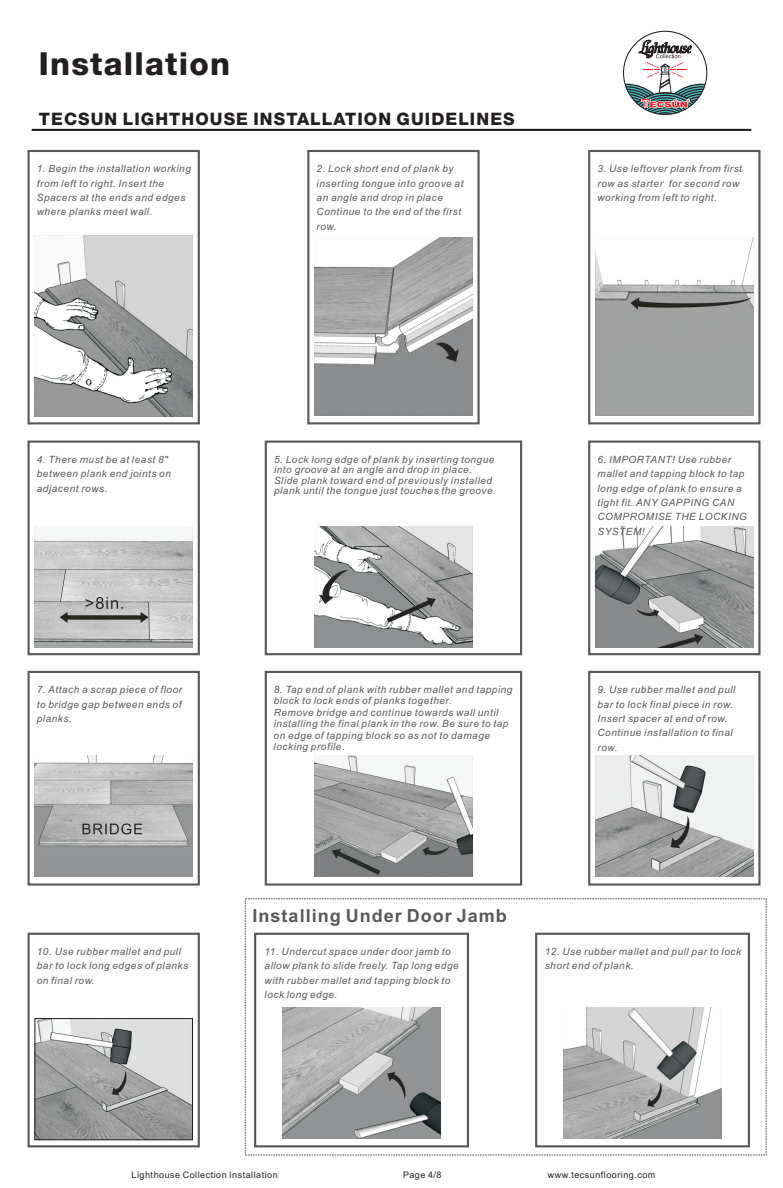
<style>
.page{position:relative;width:783px;height:1188px;background:#fff}
.page>*{position:absolute;margin:0;border:0;box-sizing:border-box;transform-origin:0 0}
.t1{font:800 31.8px "Helvetica Neue";letter-spacing:.04em;color:#231f20}
.t2{font:700 18px "Arial";letter-spacing:.055em;color:#57585a}
.t3{font:800 17.25px "Helvetica Neue";letter-spacing:.065em;color:#231f20}
.t4{font:italic 10.05px/14.4px "Arial";letter-spacing:.055em;color:#57585a}
.t5{font:9px "Arial";letter-spacing:.055em;color:#231f20}
</style>
<div class="page">
<div style="left:27px;top:150px;width:173px;height:274px;border:2px solid #57585a"></div>
<img style="left:35px;top:236px;width:157px;height:181px">
<div style="left:307px;top:150px;width:172px;height:274px;border:2px solid #57585a"></div>
<img style="left:314px;top:237px;width:158px;height:178px">
<div style="left:588px;top:150px;width:172px;height:274px;border:2px solid #57585a"></div>
<img style="left:595px;top:237px;width:158px;height:178px">
<div style="left:27px;top:671px;width:173px;height:215px;border:2px solid #57585a"></div>
<div style="left:27px;top:441px;width:173px;height:214px;border:2px solid #57585a"></div>
<img style="left:35px;top:526px;width:157px;height:122px">
<img style="left:35px;top:755px;width:157px;height:121px">
<div style="left:265px;top:441px;width:257px;height:214px;border:2px solid #57585a"></div>
<div style="left:265px;top:671px;width:257px;height:215px;border:2px solid #57585a"></div>
<img style="left:314px;top:526px;width:158px;height:122px">
<img style="left:314px;top:755px;width:158px;height:121px">
<div style="left:588px;top:671px;width:172px;height:215px;border:2px solid #57585a"></div>
<div style="left:588px;top:441px;width:172px;height:214px;border:2px solid #57585a"></div>
<img style="left:595px;top:526px;width:158px;height:122px">
<img style="left:595px;top:755px;width:158px;height:121px">
<div style="left:27px;top:933px;width:173px;height:214px;border:2px solid #57585a"></div>
<img style="left:36px;top:1020px;width:155px;height:118px">
<div style="left:34px;top:1018px;width:159px;height:122px;border:1px solid #231f20"></div>
<div style="left:254px;top:933px;width:215px;height:214px;border:2px solid #57585a"></div>
<img style="left:283px;top:1007px;width:157px;height:131px">
<div style="left:535px;top:933px;width:214px;height:214px;border:2px solid #57585a"></div>
<img style="left:563px;top:1007px;width:158px;height:131px">
<hr style="left:32px;top:129px;width:719px;height:2px;background:#231f20">
<svg style="left:623px;top:31px;width:84px;height:84px"></svg>
<h1 class="t1" style="left:39px;top:50px;width:193px">Installation</h1>
<h3 class="t3" style="left:39px;top:112px;width:477px">TECSUN LIGHTHOUSE INSTALLATION GUIDELINES</h3>
<p class="t4" style="left:37px;top:162px;width:155px">1. Begin the installation working from left to right. Insert the<br>Spacers at the ends and edges where planks meet wall.</p>
<p class="t4" style="left:316px;top:162px;width:148px">2. Lock short end of plank by inserting tongue into groove at an angle and drop in place<br>Continue to the end of the first row.</p>
<p class="t4" style="left:597px;top:162px;width:146px">3. Use leftover plank from first row as starter for second row working from left to right.</p>
<p class="t4" style="left:37px;top:453px;width:135px">4. There must be at least 8" between plank end joints on adjacent rows.</p>
<p class="t4" style="left:37px;top:683px;width:147px;text-align:justify">7. Attach a scrap piece of floor to bridge gap between ends of planks.</p>
<p class="t4" style="left:37px;top:945px;width:153px">10. Use rubber mallet and pull bar to lock long edges of planks on final row.</p>
<p class="t4" style="left:274px;top:455px;width:223px;line-height:10.5px">5. Lock long edge of plank by inserting tongue into groove at an angle and drop in place.<br>Slide plank toward end of previously installed plank until the tongue just touches the groove.</p>
<p class="t4" style="left:273px;top:684px;width:240px;line-height:11.6px">8. Tap end of plank with rubber mallet and tapping block to lock ends of planks together.<br>Remove bridge and continue towards wall until installing the final plank in the row. Be sure to tap on edge of tapping block so as not to damage locking profile.</p>
<p class="t4" style="left:597px;top:453px;width:151px">6. IMPORTANT! Use rubber mallet and tapping block to tap long edge of plank to ensure a tight fit. ANY GAPPING CAN<br>COMPROMISE THE LOCKING<br>SYSTEM!</p>
<p class="t4" style="left:597px;top:683px;width:139px">9. Use rubber mallet and pull bar to lock final piece in row.<br>Insert spacer at end of row.<br>Continue installation to final row.</p>
<h2 class="t2" style="left:252px;top:909px;width:256px">Installing Under Door Jamb</h2>
<p class="t4" style="left:264px;top:945px;width:196px">11. Undercut space under door jamb to allow plank to slide freely. Tap long edge with rubber mallet and tapping block to lock long edge.</p>
<p class="t4" style="left:544px;top:945px;width:198px">12. Use rubber mallet and pull par to lock short end of plank.</p>
<p class="t5" style="left:132px;top:1171px;width:148px">Lighthouse Collection Installation</p>
<p class="t5" style="left:403px;top:1171px;width:40px">Page 4/8</p>
<p class="t5" style="left:547px;top:1171px;width:109px">www.tecsunflooring.com</p>
</div>
